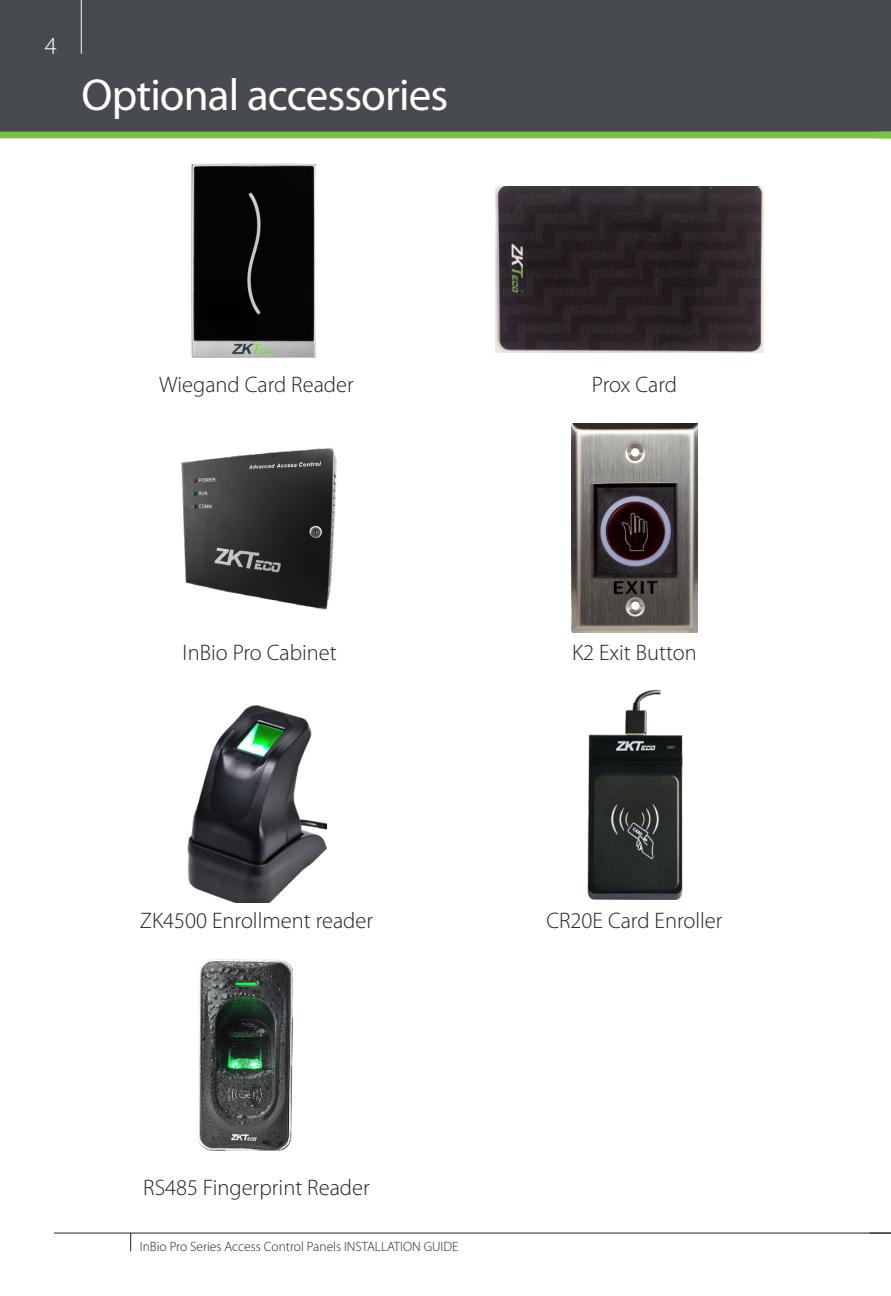
<style>
.page{position:relative;width:891px;height:1296px;background:#fff}
.page>*{position:absolute;margin:0;border:0;box-sizing:border-box;transform-origin:0 0}
.t1{font:45px "Myriad Pro";letter-spacing:-.02em;color:#fff}
.t2{font:300 24.75px "Myriad Pro";color:#fff}
.t3{font:300 22.5px "Myriad Pro";color:#231f20}
.t4{font:300 13.5px "Myriad Pro";color:#231f20}
</style>
<div class="page">
<div style="left:0;top:0;width:891px;height:135px;background:#474a4e"></div>
<hr style="left:54px;top:1233px;width:837px;height:1px;background:#231f20">
<svg style="left:870px;top:1233px;width:21px;height:1px"></svg>
<hr style="left:81px;top:0;width:1px;height:54px;background:#fff">
<svg style="left:130px;top:1233px;width:1px;height:18px"></svg>
<div style="left:0;top:132px;width:891px;height:6px;background:#79c142"></div>
<img style="left:191px;top:164px;width:125px;height:193px">
<img style="left:187px;top:705px;width:139px;height:197px">
<img style="left:198px;top:959px;width:95px;height:192px">
<img style="left:496px;top:186px;width:268px;height:166px">
<img style="left:571px;top:424px;width:127px;height:208px">
<img style="left:181px;top:447px;width:156px;height:163px">
<img style="left:587px;top:689px;width:96px;height:211px">
<p class="t2" style="left:45px;top:36px;width:14px">4</p>
<h1 class="t1" style="left:82px;top:78px;width:368px">Optional accessories</h1>
<p class="t3" style="left:159px;top:376px;width:196px">Wiegand Card Reader</p>
<p class="t3" style="left:592px;top:376px;width:87px">Prox Card</p>
<p class="t3" style="left:183px;top:643px;width:156px">InBio Pro Cabinet</p>
<p class="t3" style="left:572px;top:644px;width:126px">K2 Exit Button</p>
<p class="t3" style="left:140px;top:912px;width:235px">ZK4500 Enrollment reader</p>
<p class="t3" style="left:546px;top:912px;width:178px">CR20E Card Enroller</p>
<p class="t3" style="left:143px;top:1179px;width:228px">RS485 Fingerprint Reader</p>
<p class="t4" style="left:140px;top:1239px;width:320px">InBio Pro Series Access Control Panels INSTALLATION GUIDE</p>
</div>
